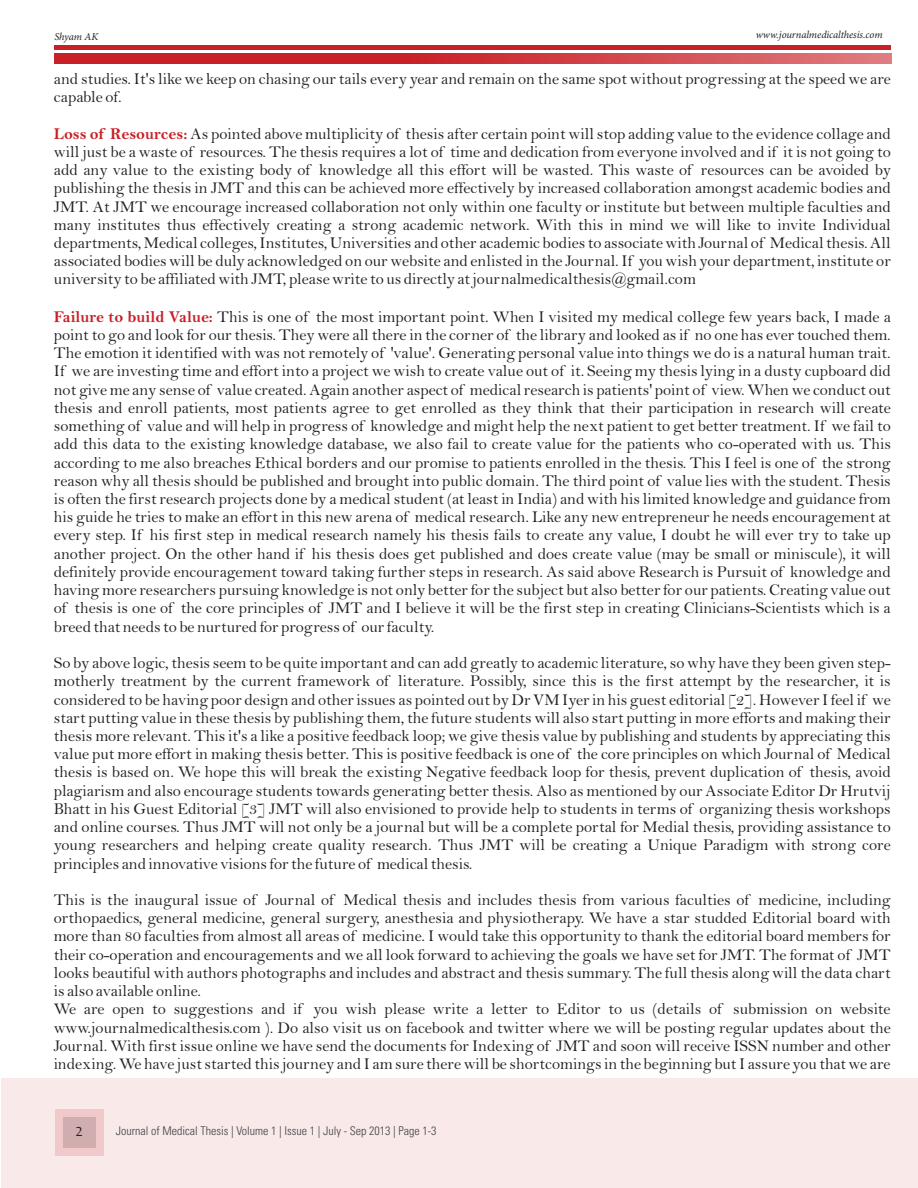
<style>
.page{position:relative;width:918px;height:1188px;background:#fff}
.page>*{position:absolute;margin:0;border:0;box-sizing:border-box;transform-origin:0 0}
.t1{font:18px "Sakkal Majalla";color:#231f20}
.t2{font:16.5px/18.1px "Bell";color:#231f20;text-align:justify}
.t3{font:300 condensed 12px "Univers LT";color:#414142}
.t4{font:italic 10.5px "Minion Pro";color:#231f20}
.s1{font-family:"Bell MT Bold";color:#c91f26}
</style>
<div class="page">
<svg style="left:54px;top:53px;width:837px;height:10px;background:#cf393f"></svg>
<hr style="left:54px;top:46px;width:837px;height:4px;background:#c91f26">
<div style="left:1px;top:1078px;width:917px;height:110px;background:#f9e9e9"></div>
<div style="left:55px;top:1110px;width:49px;height:46px;background:#f1c9ca"></div>
<div style="left:63px;top:1117px;width:32px;height:31px;background:#d0aeaf"></div>
<p class="t4" style="left:54px;top:32px;width:46px">Shyam AK</p>
<p class="t4" style="left:756px;top:31px;width:128px">www.journalmedicalthesis.com</p>
<p class="t2" style="left:54px;top:71px;width:838px">and studies. It's like we keep on chasing our tails every year and remain on the same spot without progressing at the speed we are capable of.</p>
<p class="t2" style="left:54px;top:126px;width:839px"><span class="s1">Loss of Resources:</span> As pointed above multiplicity of thesis after certain point will stop adding value to the evidence collage and will just be a waste of resources. The thesis requires a lot of time and dedication from everyone involved and if it is not going to add any value to the existing body of knowledge all this effort will be wasted. This waste of resources can be avoided by publishing the thesis in JMT and this can be achieved more effectively by increased collaboration amongst academic bodies and JMT. At JMT we encourage increased collaboration not only within one faculty or institute but between multiple faculties and many institutes thus effectively creating a strong academic network. With this in mind we will like to invite Individual departments, Medical colleges, Institutes, Universities and other academic bodies to associate with Journal of Medical thesis. All associated bodies will be duly acknowledged on our website and enlisted in the Journal. If you wish your department, institute or university to be affiliated with JMT, please write to us directly at journalmedicalthesis@gmail.com</p>
<p class="t2" style="left:54px;top:309px;width:839px"><span class="s1">Failure to build Value:</span> This is one of the most important point. When I visited my medical college few years back, I made a point to go and look for our thesis. They were all there in the corner of the library and looked as if no one has ever touched them.<br>The emotion it identified with was not remotely of 'value'. Generating personal value into things we do is a natural human trait.<br>If we are investing time and effort into a project we wish to create value out of it. Seeing my thesis lying in a dusty cupboard did not give me any sense of value created. Again another aspect of medical research is patients' point of view. When we conduct out thesis and enroll patients, most patients agree to get enrolled as they think that their participation in research will create something of value and will help in progress of knowledge and might help the next patient to get better treatment. If we fail to add this data to the existing knowledge database, we also fail to create value for the patients who co-operated with us. This according to me also breaches Ethical borders and our promise to patients enrolled in the thesis. This I feel is one of the strong reason why all thesis should be published and brought into public domain. The third point of value lies with the student. Thesis is often the first research projects done by a medical student (at least in India) and with his limited knowledge and guidance from his guide he tries to make an effort in this new arena of medical research. Like any new entrepreneur he needs encouragement at every step. If his first step in medical research namely his thesis fails to create any value, I doubt he will ever try to take up another project. On the other hand if his thesis does get published and does create value (may be small or miniscule), it will definitely provide encouragement toward taking further steps in research. As said above Research is Pursuit of knowledge and having more researchers pursuing knowledge is not only better for the subject but also better for our patients. Creating value out of thesis is one of the core principles of JMT and I believe it will be the first step in creating Clinicians-Scientists which is a breed that needs to be nurtured for progress of our faculty.</p>
<p class="t2" style="left:54px;top:656px;width:839px">So by above logic, thesis seem to be quite important and can add greatly to academic literature, so why have they been given step&shy;motherly treatment by the current framework of literature. Possibly, since this is the first attempt by the researcher, it is considered to be having poor design and other issues as pointed out by Dr VM Iyer in his guest editorial [2]. However I feel if we start putting value in these thesis by publishing them, the future students will also start putting in more efforts and making their thesis more relevant. This it's a like a positive feedback loop; we give thesis value by publishing and students by appreciating this value put more effort in making thesis better. This is positive feedback is one of the core principles on which Journal of Medical thesis is based on. We hope this will break the existing Negative feedback loop for thesis, prevent duplication of thesis, avoid plagiarism and also encourage students towards generating better thesis. Also as mentioned by our Associate Editor Dr Hrutvij Bhatt in his Guest Editorial [3] JMT will also envisioned to provide help to students in terms of organizing thesis workshops and online courses. Thus JMT will not only be a journal but will be a complete portal for Medial thesis, providing assistance to young researchers and helping create quality research. Thus JMT will be creating a Unique Paradigm with strong core principles and innovative visions for the future of medical thesis.</p>
<p class="t2" style="left:54px;top:893px;width:839px;text-align:left">This is the inaugural issue of Journal of Medical thesis and includes thesis from various faculties of medicine, including orthopaedics, general medicine, general surgery, anesthesia and physiotherapy. We have a star studded Editorial board with more than 80 faculties from almost all areas of medicine. I would take this opportunity to thank the editorial board members for their co-operation and encouragements and we all look forward to achieving the goals we have set for JMT. The format of JMT looks beautiful with authors photographs and includes and abstract and thesis summary. The full thesis along will the data chart is also available online.<br>We are open to suggestions and if you wish please write a letter to Editor to us (details of submission on website www.journalmedicalthesis.com ). Do also visit us on facebook and twitter where we will be posting regular updates about the Journal. With first issue online we have send the documents for Indexing of JMT and soon will receive ISSN number and other indexing. We have just started this journey and I am sure there will be shortcomings in the beginning but I assure you that we are</p>
<p class="t1" style="left:75px;top:1124px;width:9px">2</p>
<p class="t3" style="left:116px;top:1127px;width:322px">Journal of Medical Thesis | Volume 1 | Issue 1 | July - Sep 2013 | Page 1-3</p>
</div>
